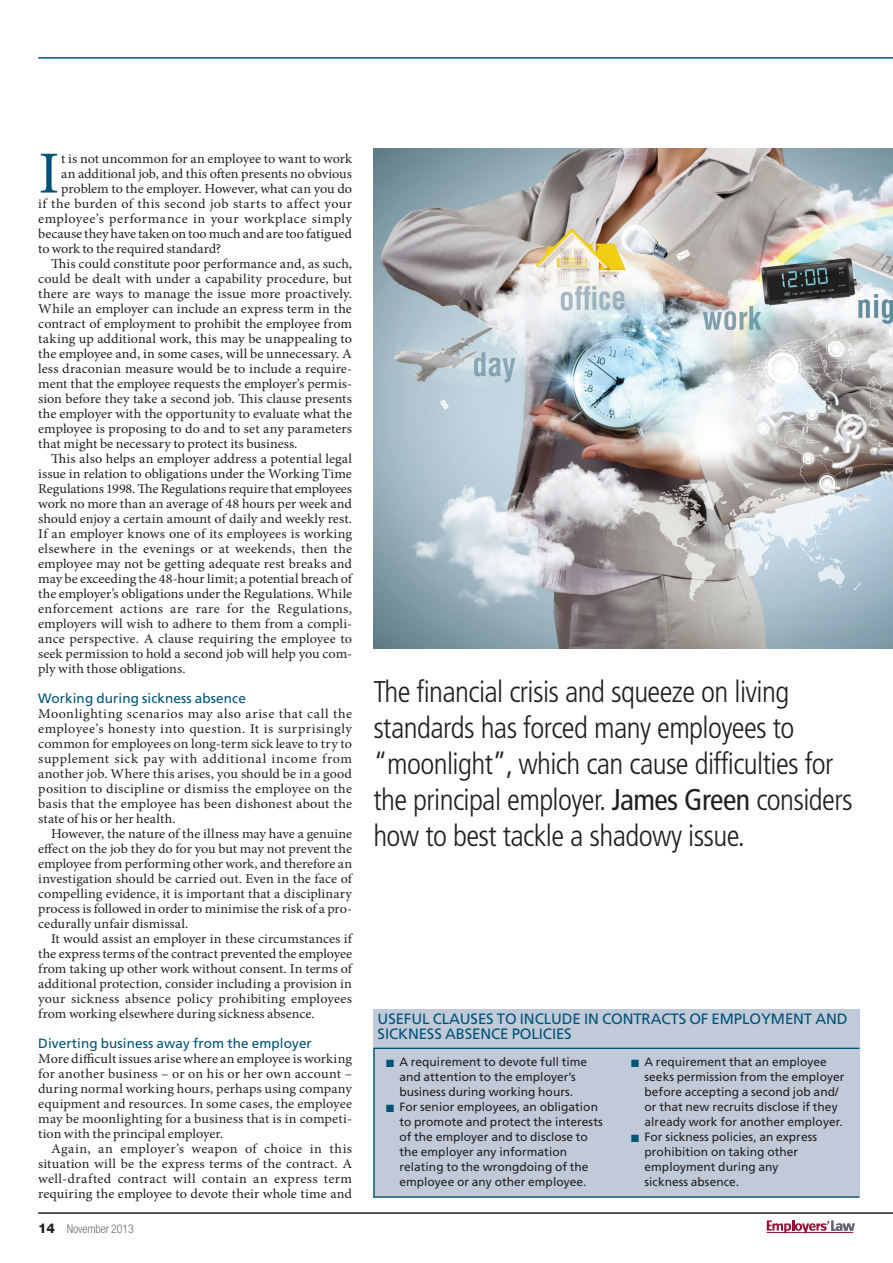
<style>
.page{position:relative;width:893px;height:1263px;background:#fff}
.page>*{position:absolute;margin:0;border:0;box-sizing:border-box;transform-origin:0 0}
._1__EL-body_1st_para{font:59.7px "Minion Pro";color:#015378;scale:1.05 1}
._5__EL-Intro{font:300 condensed 30px/36px "Frutiger LT Pro";letter-spacing:-.02em;color:#231f20}
._3__EL-box_head{font:15px/15px "Frutiger LT Pro";letter-spacing:-.005em;color:#015378}
._1__EL_body{font:13.5px/15px "Minion Pro";color:#231f20;text-align:justify;scale:1.05 1}
._1__EL_body_noind{font:13.5px/15px "Minion Pro";letter-spacing:.01em;color:#231f20;text-align:justify;scale:1.05 1}
._1__EL-body_1st_para-2{font:13.5px "Minion Pro";color:#231f20;scale:1.05 1}
._2__EL_xhead{font:13.5px "Frutiger LT Pro";letter-spacing:.01em;color:#015378}
._1__EL-body_1st_para-3{font:13.5px "Minion Pro";letter-spacing:.025em;color:#231f20;scale:1.05 1}
._1__EL-body_1st_para-4{font:13.5px "Minion Pro";letter-spacing:.03em;color:#231f20;scale:1.05 1}
._3__EL-box_bullet{font:12px/15px "Frutiger LT Pro";letter-spacing:.005em;color:#231f20}
._9__EL-month-date-L{font:300 condensed 12px "Helvetica Neue LT Pro";letter-spacing:-.01em;color:#6c6d70}
.s1{font-weight:800;font-stretch:normal;font-size:13.5px;color:#231f20}
.s2{font-weight:400}
.s3{color:#015378}
</style>
<div class="page">
<img style="left:373px;top:148px;width:520px;height:500px">
<div style="left:373px;top:1009px;width:486px;height:189px;background:#c1cad8"></div>
<div style="left:373px;top:1048px;width:487px;height:150px;border:1px solid #015378"></div>
<hr style="left:38px;top:1213px;width:855px;height:1px;background:#231f20">
<svg style="left:767px;top:1220px;width:88px;height:13px"></svg>
<hr style="left:38px;top:57px;width:855px;height:2px;background:#015378">
<p class="_1__EL-body_1st_para" style="left:38px;top:133px;width:22px">I</p>
<p class="_1__EL-body_1st_para-2" style="left:61px;top:149px;width:279px">t is not uncommon for an employee to want to work</p>
<p class="_1__EL-body_1st_para-2" style="left:61px;top:164px;width:278px">an additional job, and this often presents no obvious</p>
<p class="_1__EL-body_1st_para-2" style="left:61px;top:179px;width:279px">problem to the employer. However, what can you do</p>
<p class="_1__EL-body_1st_para-3" style="left:38px;top:194px;width:300px">if the burden of this second job starts to affect your</p>
<p class="_1__EL-body_1st_para-4" style="left:38px;top:209px;width:300px">employee’s performance in your workplace simply</p>
<p class="_1__EL-body_1st_para-2" style="left:38px;top:224px;width:300px">because they have taken on too much and are too fatigued</p>
<p class="_1__EL-body_1st_para-2" style="left:38px;top:239px;width:176px">to work to the required standard?</p>
<p class="_1__EL_body" style="left:38px;top:256px;width:300px;text-indent:13px">This could constitute poor performance and, as such, could be dealt with under a capability procedure, but there are ways to manage the issue more proactively.<br>While an employer can include an express term in the contract of employment to prohibit the employee from taking up additional work, this may be unappealing to the employee and, in some cases, will be unnecessary. A less draconian measure would be to include a require&shy;ment that the employee requests the employer’s permis&shy;sion before they take a second job. This clause presents the employer with the opportunity to evaluate what the employee is proposing to do and to set any parameters that might be necessary to protect its business.</p>
<p class="_1__EL_body" style="left:38px;top:451px;width:300px;text-indent:13px">This also helps an employer address a potential legal issue in relation to obligations under the Working Time Regulations 1998. The Regulations require that employees work no more than an average of 48 hours per week and should enjoy a certain amount of daily and weekly rest.<br>If an employer knows one of its employees is working elsewhere in the evenings or at weekends, then the employee may not be getting adequate rest breaks and may be exceeding the 48-hour limit; a potential breach of the employer’s obligations under the Regulations. While enforcement actions are rare for the Regulations, employers will wish to adhere to them from a compli&shy;ance perspective. A clause requiring the employee to seek permission to hold a second job will help you com&shy;ply with those obligations.</p>
<p class="_2__EL_xhead" style="left:38px;top:690px;width:209px">Working during sickness absence</p>
<p class="_1__EL_body_noind" style="left:38px;top:706px;width:300px">Moonlighting scenarios may also arise that call the employee’s honesty into question. It is surprisingly common for employees on long-term sick leave to try to supplement sick pay with additional income from another job. Where this arises, you should be in a good position to discipline or dismiss the employee on the basis that the employee has been dishonest about the state of his or her health.</p>
<p class="_1__EL_body" style="left:38px;top:826px;width:300px;text-indent:13px">However, the nature of the illness may have a genuine effect on the job they do for you but may not prevent the employee from performing other work, and therefore an investigation should be carried out. Even in the face of compelling evidence, it is important that a disciplinary process is followed in order to minimise the risk of a pro&shy;cedurally unfair dismissal.</p>
<p class="_1__EL_body" style="left:38px;top:931px;width:300px;text-indent:13px">It would assist an employer in these circumstances if the express terms of the contract prevented the employee from taking up other work without consent. In terms of additional protection, consider including a provision in your sickness absence policy prohibiting employees from working elsewhere during sickness absence.</p>
<p class="_2__EL_xhead" style="left:38px;top:1035px;width:275px">Diverting business away from the employer</p>
<p class="_1__EL_body_noind" style="left:38px;top:1051px;width:300px">More difficult issues arise where an employee is working for another business – or on his or her own account – during normal working hours, perhaps using company equipment and resources. In some cases, the employee may be moonlighting for a business that is in competi&shy;tion with the principal employer.</p>
<p class="_1__EL_body" style="left:38px;top:1141px;width:300px;text-indent:13px">Again, an employer’s weapon of choice in this situation will be the express terms of the contract. A well-drafted contract will contain an express term requiring the employee to devote their whole time and</p>
<p class="_9__EL-month-date-L" style="left:38px;top:1222px;width:97px"><span class="s1">14</span> November 2013</p>
<p class="_5__EL-Intro" style="left:373px;top:674px;width:481px">The financial crisis and squeeze on living standards has forced many employees to “moonlight”, which can cause difficulties for the principal employer. <span class="s2">James Green</span> considers how to best tackle a shadowy issue.</p>
<p class="_3__EL-box_head" style="left:378px;top:1012px;width:472px">USEFUL CLAUSES TO INCLUDE IN CONTRACTS OF EMPLOYMENT AND<br>SICKNESS ABSENCE POLICIES</p>
<p class="_3__EL-box_bullet" style="left:386px;top:1054px;width:203px;text-align:center"><span class="s3">■</span> A requirement to devote full time and attention to the employer’s business during working hours.</p>
<p class="_3__EL-box_bullet" style="left:399px;top:1099px;width:205px;text-indent:-13px"><span class="s3">■</span> For senior employees, an obligation to promote and protect the interests of the employer and to disclose to the employer any information relating to the wrongdoing of the employee or any other employee.</p>
<p class="_3__EL-box_bullet" style="left:645px;top:1054px;width:201px;text-indent:-13px"><span class="s3">■</span> A requirement that an employee seeks permission from the employer before accepting a second job and/ or that new recruits disclose if they already work for another employer.</p>
<p class="_3__EL-box_bullet" style="left:645px;top:1129px;width:174px;text-indent:-13px"><span class="s3">■</span> For sickness policies, an express prohibition on taking other employment during any sickness absence.</p>
</div>
